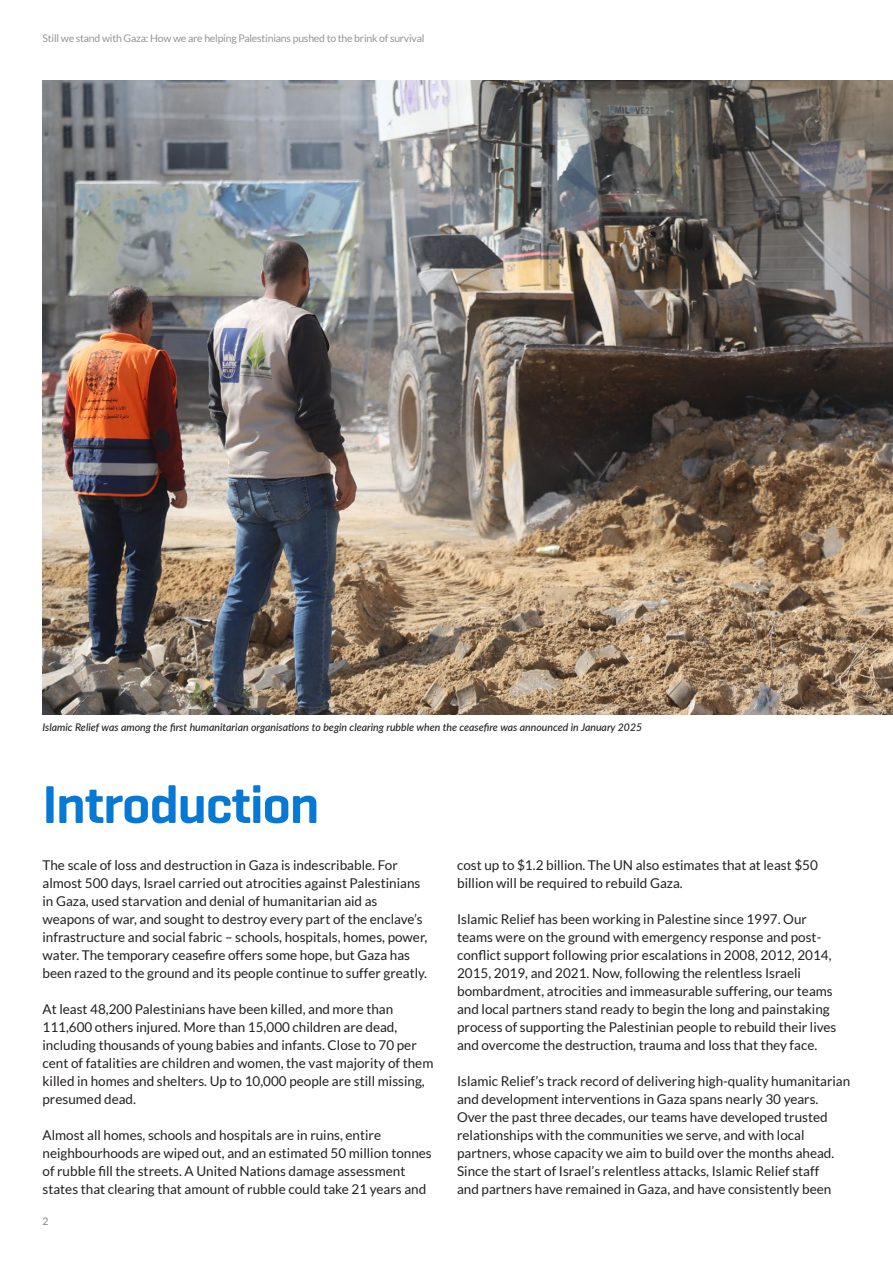
<style>
.page{position:relative;width:893px;height:1263px;background:#fff}
.page>*{position:absolute;margin:0;border:0;box-sizing:border-box;transform-origin:0 0}
.t1{font:600 54px "Geogrotesque";letter-spacing:-.02em;color:#0778d4}
.t2{font:13.5px/18px "Lato";color:#231f20}
.t3{font:italic 500 10.5px "Lato";color:#231f20}
.t4{font:10.5px "Lato";letter-spacing:-.02em;color:#939598}
.t5{font:600 10.5px "Lato";color:#939598}
</style>
<div class="page">
<img style="left:43px;top:81px;width:850px;height:633px">
<p class="t4" style="left:43px;top:33px;width:384px">Still we stand with Gaza: How we are helping Palestinians pushed to the brink of survival</p>
<p class="t3" style="left:43px;top:720px;width:601px">Islamic Relief was among the first humanitarian organisations to begin clearing rubble when the ceasefire was announced in January 2025</p>
<h1 class="t1" style="left:43px;top:771px;width:278px">Introduction</h1>
<p class="t2" style="left:43px;top:856px;width:386px">The scale of loss and destruction in Gaza is indescribable. For almost 500 days, Israel carried out atrocities against Palestinians in Gaza, used starvation and denial of humanitarian aid as weapons of war, and sought to destroy every part of the enclave’s infrastructure and social fabric – schools, hospitals, homes, power, water. The temporary ceasefire offers some hope, but Gaza has been razed to the ground and its people continue to suffer greatly.</p>
<p class="t2" style="left:43px;top:1000px;width:392px">At least 48,200 Palestinians have been killed, and more than 111,600 others injured. More than 15,000 children are dead, including thousands of young babies and infants. Close to 70 per cent of fatalities are children and women, the vast majority of them killed in homes and shelters. Up to 10,000 people are still missing, presumed dead.</p>
<p class="t2" style="left:43px;top:1126px;width:391px">Almost all homes, schools and hospitals are in ruins, entire neighbourhoods are wiped out, and an estimated 50 million tonnes of rubble fill the streets. A United Nations damage assessment states that clearing that amount of rubble could take 21 years and</p>
<p class="t5" style="left:43px;top:1213px;width:8px">2</p>
<p class="t2" style="left:457px;top:856px;width:362px">cost up to $1.2 billion. The UN also estimates that at least $50 billion will be required to rebuild Gaza.</p>
<p class="t2" style="left:457px;top:910px;width:381px">Islamic Relief has been working in Palestine since 1997. Our teams were on the ground with emergency response and post&shy;conflict support following prior escalations in 2008, 2012, 2014, 2015, 2019, and 2021. Now, following the relentless Israeli bombardment, atrocities and immeasurable suffering, our teams and local partners stand ready to begin the long and painstaking process of supporting the Palestinian people to rebuild their lives and overcome the destruction, trauma and loss that they face.</p>
<p class="t2" style="left:457px;top:1072px;width:395px">Islamic Relief’s track record of delivering high-quality humanitarian and development interventions in Gaza spans nearly 30 years.<br>Over the past three decades, our teams have developed trusted relationships with the communities we serve, and with local partners, whose capacity we aim to build over the months ahead.<br>Since the start of Israel’s relentless attacks, Islamic Relief staff<br>and partners have remained in Gaza, and have consistently been</p>
</div>
